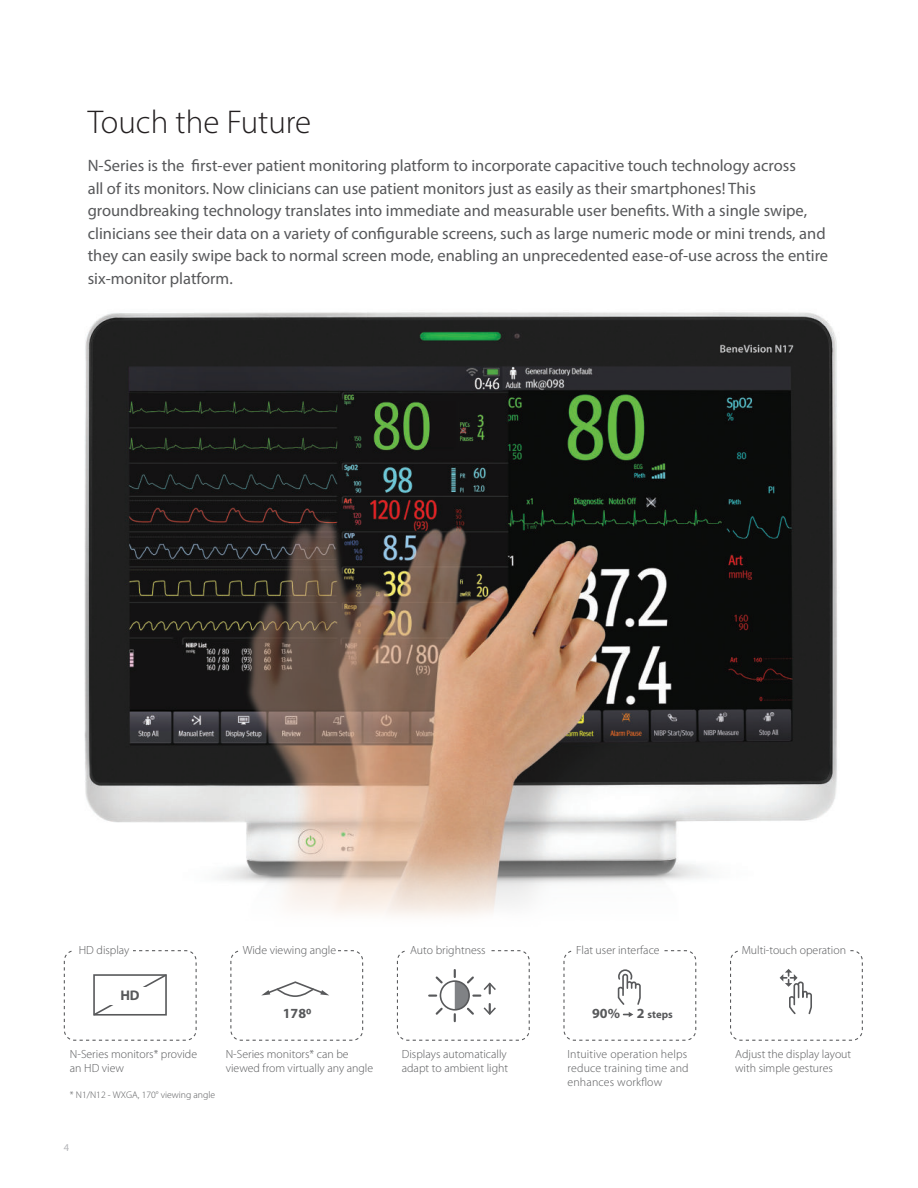
<style>
.page{position:relative;width:918px;height:1188px;background:#fff}
.page>*{position:absolute;margin:0;border:0;box-sizing:border-box;transform-origin:0 0}
.t1{font:300 33px "Myriad Pro";color:#231f20}
.t2{font:16.5px/22.5px "Myriad Pro";color:#57585a}
.t3{font:700 13.95px "Myriad Pro";color:#58595b}
.t4{font:300 11.85px/14px "Myriad Pro";color:#58595b}
.t5{font:700 10.8px "Myriad Pro";color:#58595b}
.t6{font:10.5px "Myriad Pro";color:#b4b5b8}
.t7{font:300 9.75px "Myriad Pro";color:#58595b}
.s1{font-size:13.95px}
</style>
<div class="page">
<img style="left:84px;top:312px;width:753px;height:604px">
<svg style="left:93px;top:974px;width:74px;height:42px"></svg>
<div style="left:107px;top:987px;width:44px;height:18px;background:#fff"></div>
<svg style="left:261px;top:981px;width:68px;height:16px"></svg>
<div style="left:440px;top:980px;width:30px;height:31px;border:2px solid #58595b;border-radius:50%"></div>
<svg style="left:429px;top:995px;width:7px;height:2px"></svg>
<svg style="left:435px;top:1006px;width:10px;height:9px"></svg>
<svg style="left:435px;top:976px;width:10px;height:9px"></svg>
<svg style="left:454px;top:970px;width:42px;height:51px"></svg>
<svg style="left:624px;top:1012px;width:9px;height:5px"></svg>
<svg style="left:617px;top:969px;width:24px;height:36px"></svg>
<svg style="left:780px;top:969px;width:32px;height:46px"></svg>
<div style="left:64px;top:950px;width:133px;height:91px;border:1px dashed #58595b;border-radius:10px"></div>
<div style="left:75px;top:943px;width:58px;height:15px;background:#fff"></div>
<div style="left:230px;top:950px;width:133px;height:91px;border:1px dashed #58595b;border-radius:10px"></div>
<div style="left:240px;top:943px;width:98px;height:15px;background:#fff"></div>
<div style="left:397px;top:950px;width:133px;height:91px;border:1px dashed #58595b;border-radius:10px"></div>
<div style="left:407px;top:943px;width:82px;height:15px;background:#fff"></div>
<div style="left:563px;top:950px;width:133px;height:91px;border:1px dashed #58595b;border-radius:10px"></div>
<div style="left:573px;top:943px;width:89px;height:15px;background:#fff"></div>
<div style="left:730px;top:950px;width:133px;height:91px;border:1px dashed #58595b;border-radius:10px"></div>
<div style="left:740px;top:943px;width:108px;height:15px;background:#fff"></div>
<h1 class="t1" style="left:88px;top:109px;width:225px">Touch the Future</h1>
<p class="t2" style="left:88px;top:156px;width:742px">N-Series is the first-ever patient monitoring platform to incorporate capacitive touch technology across<br>all of its monitors. Now clinicians can use patient monitors just as easily as their smartphones! This groundbreaking technology translates into immediate and measurable user benefits. With a single swipe, clinicians see their data on a variety of configurable screens, such as large numeric mode or mini trends, and they can easily swipe back to normal screen mode, enabling an unprecedented ease-of-use across the entire six-monitor platform.</p>
<p class="t4" style="left:79px;top:945px;width:52px">HD display</p>
<p class="t4" style="left:243px;top:945px;width:95px">Wide viewing angle</p>
<p class="t4" style="left:410px;top:945px;width:77px">Auto brightness</p>
<p class="t4" style="left:576px;top:945px;width:85px">Flat user interface</p>
<p class="t4" style="left:742px;top:945px;width:106px">Multi-touch operation</p>
<p class="t3" style="left:120px;top:991px;width:21px">HD</p>
<p class="t3" style="left:283px;top:1009px;width:30px">1780</p>
<p class="t5" style="left:592px;top:1011px;width:82px"><span class="s1">90% 2</span> steps</p>
<p class="t4" style="left:70px;top:1048px;width:129px">N-Series monitors* provide an HD view</p>
<p class="t4" style="left:226px;top:1048px;width:149px">N-Series monitors* can be viewed from virtually any angle</p>
<p class="t4" style="left:567px;top:1048px;width:123px">Intuitive operation helps reduce training time and enhances workflow</p>
<p class="t4" style="left:735px;top:1048px;width:118px">Adjust the display layout with simple gestures</p>
<p class="t4" style="left:402px;top:1048px;width:108px">Displays automatically adapt to ambient light</p>
<p class="t7" style="left:70px;top:1091px;width:147px">* N1/N12 - WXGA, 170° viewing angle</p>
<p class="t6" style="left:64px;top:1143px;width:7px">4</p>
</div>
